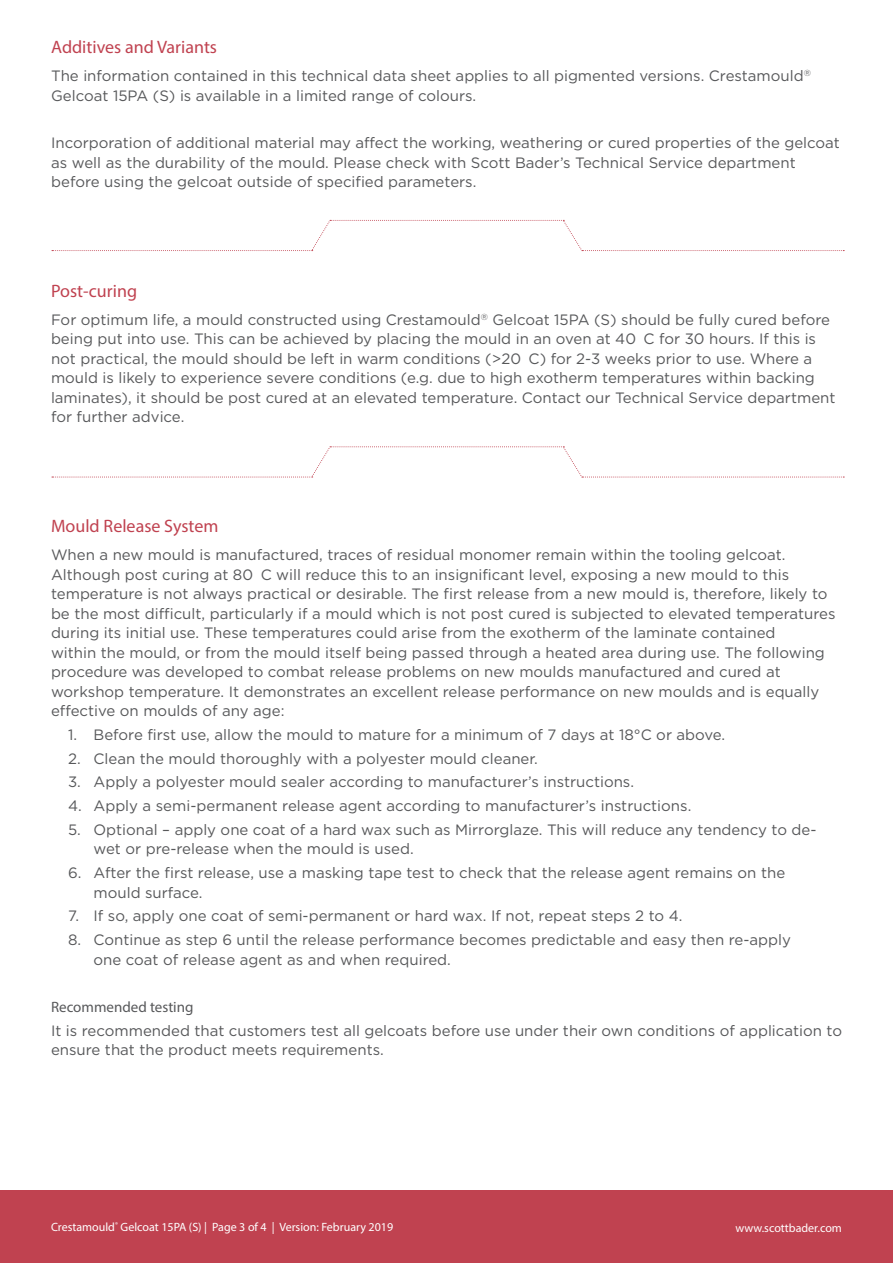
<style>
.page{position:relative;width:893px;height:1263px;background:#fff}
.page>*{position:absolute;margin:0;border:0;box-sizing:border-box;transform-origin:0 0}
.t1{font:18px "Myriad Pro";color:#c04250}
.t2{font:15px/19.5px "Gotham";color:#57585a}
.t3{font:15px "Myriad Pro";color:#57585a}
.t4{font:12px "Myriad Pro";color:#fff}
</style>
<div class="page">
<div style="left:0;top:1191px;width:893px;height:72px;background:#c04250"></div>
<svg style="left:52px;top:220px;width:792px;height:31px"></svg>
<svg style="left:52px;top:446px;width:792px;height:32px"></svg>
<p class="t1" style="left:51px;top:36px;width:167px">Additives and Variants</p>
<p class="t2" style="left:51px;top:66px;width:761px">The information contained in this technical data sheet applies to all pigmented versions. Crestamould<sup>®<br></sup>Gelcoat 15PA (S) is available in a limited range of colours.</p>
<p class="t2" style="left:51px;top:133px;width:790px">Incorporation of additional material may affect the working, weathering or cured properties of the gelcoat as well as the durability of the mould. Please check with Scott Bader’s Technical Service department before using the gelcoat outside of specified parameters.</p>
<p class="t1" style="left:51px;top:280px;width:88px">Post-curing</p>
<p class="t2" style="left:51px;top:310px;width:786px">For optimum life, a mould constructed using Crestamould<sup>®</sup> Gelcoat 15PA (S) should be fully cured before being put into use. This can be achieved by placing the mould in an oven at 40⁰C for 30 hours. If this is not practical, the mould should be left in warm conditions (&gt;20⁰C) for 2-3 weeks prior to use. Where a mould is likely to experience severe conditions (e.g. due to high exotherm temperatures within backing laminates), it should be post cured at an elevated temperature. Contact our Technical Service department for further advice.</p>
<p class="t1" style="left:51px;top:515px;width:169px">Mould Release System</p>
<p class="t2" style="left:51px;top:545px;width:786px">When a new mould is manufactured, traces of residual monomer remain within the tooling gelcoat.<br>Although post curing at 80⁰C will reduce this to an insignificant level, exposing a new mould to this temperature is not always practical or desirable. The first release from a new mould is, therefore, likely to be the most difficult, particularly if a mould which is not post cured is subjected to elevated temperatures during its initial use. These temperatures could arise from the exotherm of the laminate contained<br>within the mould, or from the mould itself being passed through a heated area during use. The following procedure was developed to combat release problems on new moulds manufactured and cured at workshop temperature. It demonstrates an excellent release performance on new moulds and is equally effective on moulds of any age:</p>
<p class="t2" style="left:68px;top:724px;width:659px">1. Before first use, allow the mould to mature for a minimum of 7 days at 18°C or above.</p>
<p class="t2" style="left:68px;top:748px;width:471px">2. Clean the mould thoroughly with a polyester mould cleaner.</p>
<p class="t2" style="left:68px;top:772px;width:568px">3. Apply a polyester mould sealer according to manufacturer’s instructions.</p>
<p class="t2" style="left:68px;top:796px;width:625px">4. Apply a semi-permanent release agent according to manufacturer’s instructions.</p>
<p class="t2" style="left:94px;top:819px;width:724px;text-indent:-26px">5. Optional – apply one coat of a hard wax such as Mirrorglaze. This will reduce any tendency to de&shy;wet or pre-release when the mould is used.</p>
<p class="t2" style="left:94px;top:863px;width:693px;text-indent:-26px">6. After the first release, use a masking tape test to check that the release agent remains on the mould surface.</p>
<p class="t2" style="left:68px;top:906px;width:616px">7. If so, apply one coat of semi-permanent or hard wax. If not, repeat steps 2 to 4.</p>
<p class="t2" style="left:94px;top:930px;width:699px;text-indent:-26px">8. Continue as step 6 until the release performance becomes predictable and easy then re-apply one coat of release agent as and when required.</p>
<p class="t3" style="left:51px;top:998px;width:144px">Recommended testing</p>
<p class="t2" style="left:51px;top:1020px;width:792px">It is recommended that customers test all gelcoats before use under their own conditions of application to ensure that the product meets requirements.</p>
<p class="t4" style="left:51px;top:1219px;width:344px">Crestamould<sup>®</sup> Gelcoat 15PA (S) | Page 3 of 4 | Version: February 2019</p>
<p class="t4" style="left:735px;top:1220px;width:108px">www.scottbader.com</p>
</div>
